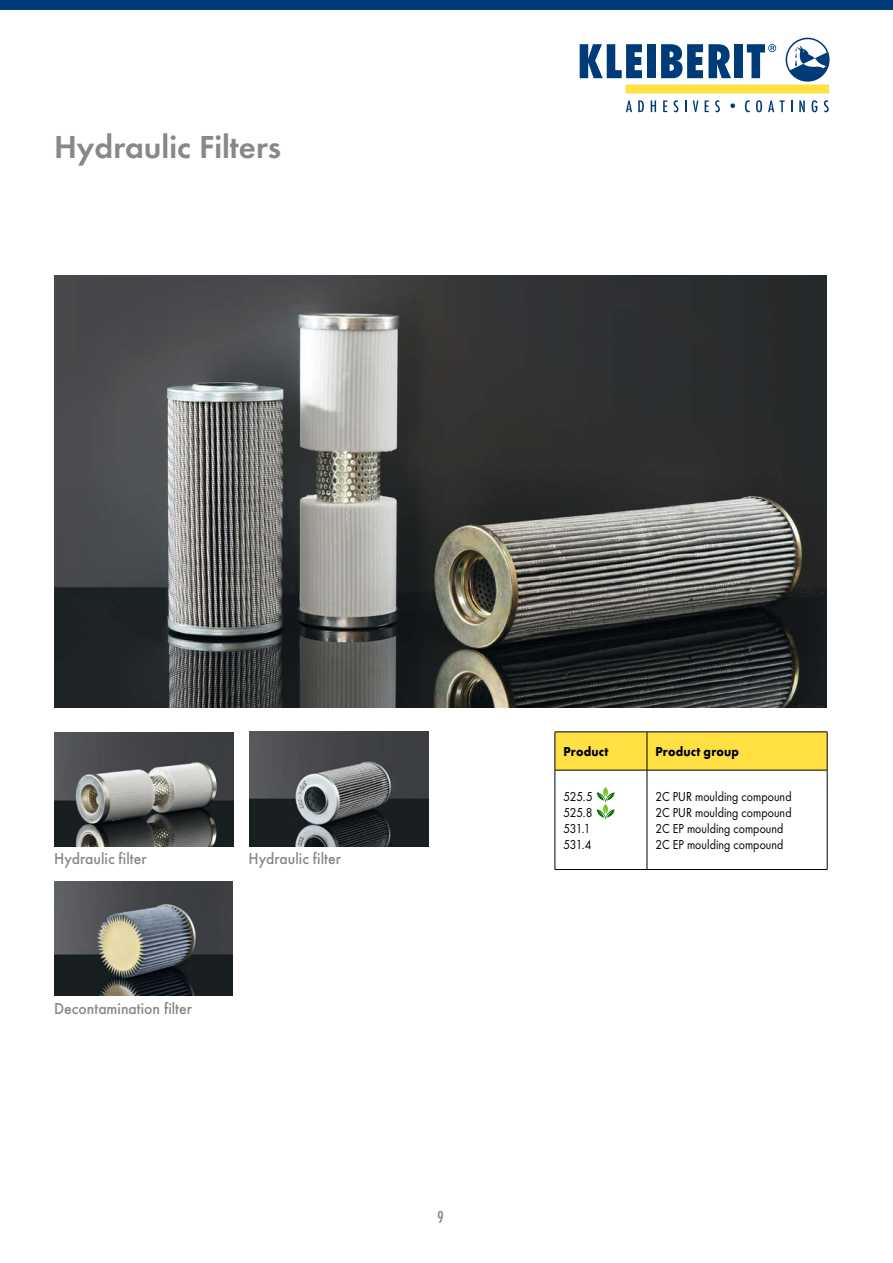
<style>
.page{position:relative;width:893px;height:1263px;background:#fff}
.page>*{position:absolute;margin:0;border:0;box-sizing:border-box;transform-origin:0 0}
.t1{font:33px "Futura Dem";color:#87888a}
.t2{font:500 18px "Futura Con";color:#87888a}
.t3{font:500 16.5px "Futura";color:#87888a;scale:.95 1}
.t4{font:13.5px/16.2px "Futura Boo";letter-spacing:.005em;color:#000;scale:.9 1}
.t5{font:13.5px/16.2px "Futura Boo";letter-spacing:-.025em;color:#000;scale:.9 1}
.t6{font:700 13.5px "Futura";letter-spacing:.02em;color:#000;scale:.9 1}
</style>
<div class="page">
<img style="left:54px;top:881px;width:179px;height:114px">
<img style="left:250px;top:732px;width:178px;height:114px">
<img style="left:54px;top:275px;width:772px;height:433px">
<img style="left:54px;top:732px;width:179px;height:114px">
<hr style="left:827px;top:770px;width:1px;height:99px;background:#000">
<hr style="left:555px;top:869px;width:92px;height:1px;background:#000">
<hr style="left:647px;top:869px;width:180px;height:1px;background:#000">
<hr style="left:555px;top:731px;width:92px;height:1px;background:#000">
<hr style="left:647px;top:731px;width:180px;height:1px;background:#000">
<hr style="left:827px;top:732px;width:1px;height:38px;background:#000">
<svg style="left:555px;top:732px;width:272px;height:137px"></svg>
<div style="left:0;top:0;width:893px;height:10px;background:#003b79"></div>
<svg style="left:580px;top:44px;width:62px;height:34px"></svg>
<div style="left:647px;top:44px;width:9px;height:34px;background:#003b79"></div>
<svg style="left:661px;top:44px;width:70px;height:34px"></svg>
<div style="left:734px;top:44px;width:9px;height:34px;background:#003b79"></div>
<div style="left:626px;top:85px;width:203px;height:8px;background:#ffe144"></div>
<svg style="left:786px;top:38px;width:44px;height:44px"></svg>
<svg style="left:747px;top:44px;width:29px;height:34px"></svg>
<svg style="left:626px;top:100px;width:6px;height:12px"></svg>
<svg style="left:638px;top:100px;width:6px;height:12px"></svg>
<svg style="left:651px;top:100px;width:5px;height:12px"></svg>
<svg style="left:663px;top:100px;width:4px;height:12px"></svg>
<svg style="left:674px;top:100px;width:4px;height:12px"></svg>
<svg style="left:685px;top:100px;width:2px;height:12px"></svg>
<svg style="left:693px;top:100px;width:5px;height:12px"></svg>
<svg style="left:705px;top:100px;width:4px;height:12px"></svg>
<svg style="left:715px;top:100px;width:5px;height:12px"></svg>
<svg style="left:745px;top:100px;width:5px;height:12px"></svg>
<svg style="left:756px;top:100px;width:6px;height:12px"></svg>
<svg style="left:768px;top:100px;width:17px;height:12px"></svg>
<svg style="left:791px;top:100px;width:1px;height:12px"></svg>
<svg style="left:799px;top:100px;width:6px;height:12px"></svg>
<svg style="left:812px;top:100px;width:5px;height:12px"></svg>
<svg style="left:824px;top:100px;width:5px;height:12px"></svg>
<svg style="left:730px;top:103px;width:5px;height:5px"></svg>
<h1 class="t1" style="left:54px;top:123px;width:229px">Hydraulic Filters</h1>
<p class="t3" style="left:54px;top:848px;width:99px">Hydraulic filter</p>
<p class="t3" style="left:54px;top:999px;width:147px">Decontamination filter</p>
<p class="t3" style="left:249px;top:848px;width:99px">Hydraulic filter</p>
<h2 class="t2" style="left:437px;top:1207px;width:8px">9</h2>
<p class="t6" style="left:563px;top:743px;width:52px">Product</p>
<p class="t6" style="left:655px;top:743px;width:94px">Product group</p>
<p class="t5" style="left:563px;top:788px;width:34px">525.5<br>525.8<br>531.1<br>531.4</p>
<p class="t4" style="left:655px;top:788px;width:153px">2C PUR moulding compound<br>2C PUR moulding compound<br>2C EP moulding compound<br>2C EP moulding compound</p>
</div>
